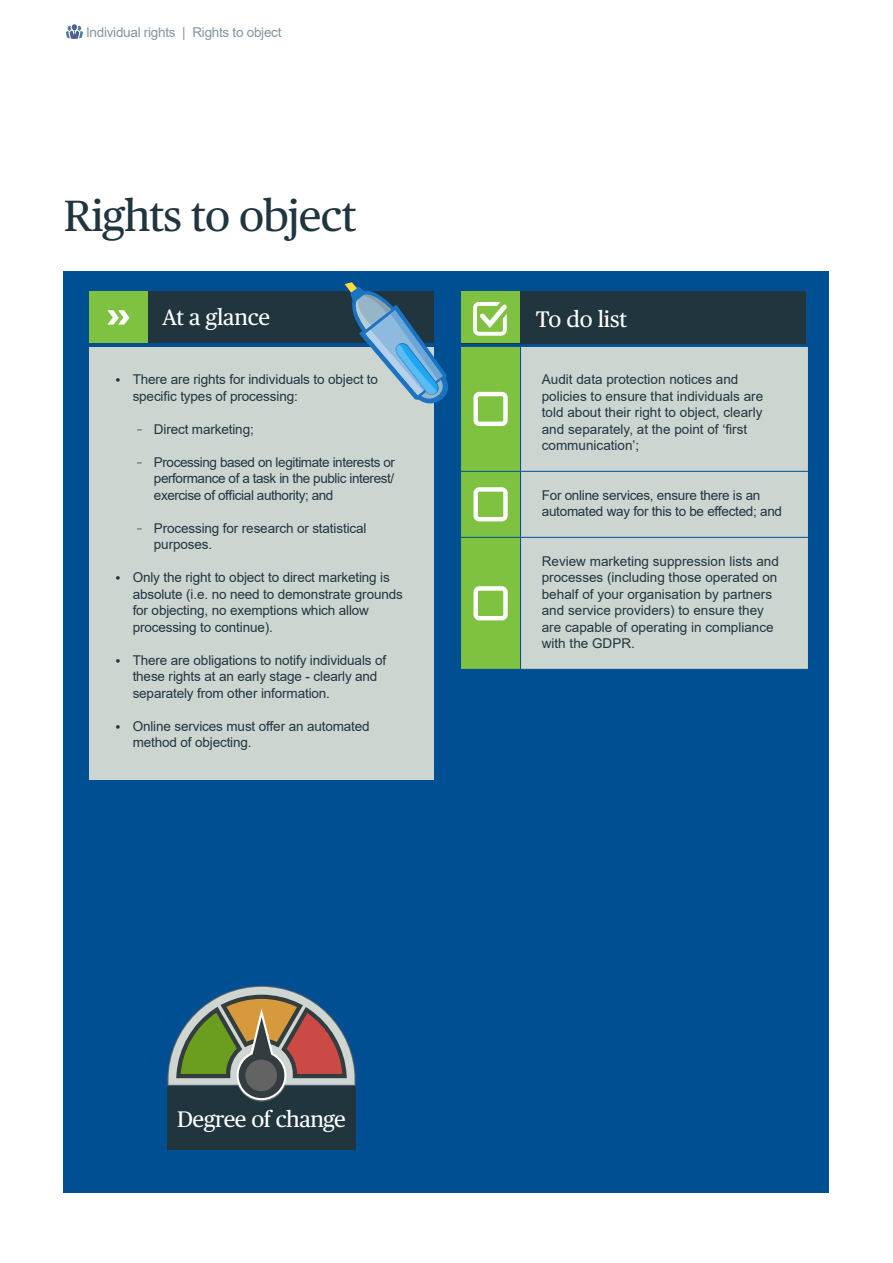
<style>
.page{position:relative;width:893px;height:1263px;background:#fff}
.page>*{position:absolute;margin:0;border:0;box-sizing:border-box;transform-origin:0 0}
.Heading{font:43.65px "Publico Text";letter-spacing:-.02em;color:#21353f}
.Speed_Read{font:22.5px "Publico Text";letter-spacing:-.01em;color:#fff}
.Speed_Read_Body{font:22.5px "Publico Text";letter-spacing:-.02em;color:#fff}
.Actions_List{font:13.5px/16.5px "Arial";letter-spacing:-.01em;color:#21353f}
.Breadcrumb{font:13.5px "Arial";letter-spacing:-.02em;color:#83969f}
.s1{font-family:"Publico Text";font-size:12px}
</style>
<div class="page">
<svg style="left:66px;top:24px;width:17px;height:15px"></svg>
<div style="left:64px;top:271px;width:765px;height:921px;background:#004f92"></div>
<div style="left:89px;top:347px;width:345px;height:433px;background:#cdd5d1"></div>
<div style="left:130px;top:291px;width:304px;height:52px;background:#21353f"></div>
<div style="left:89px;top:291px;width:59px;height:52px;background:#7fc241"></div>
<svg style="left:107px;top:310px;width:23px;height:15px"></svg>
<div style="left:461px;top:291px;width:344px;height:52px;background:#21353f"></div>
<div style="left:521px;top:347px;width:287px;height:322px;background:#cdd5d1"></div>
<hr style="left:521px;top:471px;width:287px;height:1px;background:#004f92">
<hr style="left:521px;top:537px;width:287px;height:1px;background:#004f92">
<svg style="left:461px;top:347px;width:60px;height:322px;background:#88c550"></svg>
<div style="left:461px;top:291px;width:58px;height:52px;background:#7fc241"></div>
<svg style="left:473px;top:302px;width:34px;height:34px"></svg>
<svg style="left:345px;top:282px;width:103px;height:122px"></svg>
<div style="left:167px;top:1086px;width:189px;height:63px;background:#21353f"></div>
<svg style="left:167px;top:985px;width:189px;height:117px"></svg>
<p class="Breadcrumb" style="left:86px;top:23px;width:197px">Individual rights | Rights to object</p>
<p class="Heading" style="left:64px;top:183px;width:294px">Rights to object</p>
<p class="Speed_Read" style="left:162px;top:301px;width:110px">At a glance</p>
<p class="Actions_List" style="left:133px;top:371px;width:247px;text-indent:-17px"><span class="s1">•</span> There are rights for individuals to object to specific types of processing:</p>
<p class="Actions_List" style="left:137px;top:420px;width:118px"><span class="s1">−</span> Direct marketing;</p>
<p class="Actions_List" style="left:154px;top:453px;width:243px;text-align:justify;text-indent:-17px"><span class="s1">−</span> Processing based on legitimate interests or performance of a task in the public interest/ exercise of official authority; and</p>
<p class="Actions_List" style="left:154px;top:519px;width:214px;text-indent:-17px"><span class="s1">−</span> Processing for research or statistical purposes.</p>
<p class="Actions_List" style="left:133px;top:569px;width:272px;text-indent:-17px"><span class="s1">•</span> Only the right to object to direct marketing is absolute (i.e. no need to demonstrate grounds for objecting, no exemptions which allow processing to continue).</p>
<p class="Actions_List" style="left:133px;top:651px;width:255px;text-indent:-17px"><span class="s1">•</span> There are obligations to notify individuals of these rights at an early stage - clearly and separately from other information.</p>
<p class="Actions_List" style="left:133px;top:717px;width:239px;text-indent:-17px"><span class="s1">•</span> Online services must offer an automated method of objecting.</p>
<p class="Speed_Read" style="left:536px;top:302px;width:93px">To do list</p>
<p class="Actions_List" style="left:542px;top:371px;width:223px">Audit data protection notices and policies to ensure that individuals are told about their right to object, clearly and separately, at the point of ‘first communication’;</p>
<p class="Actions_List" style="left:542px;top:486px;width:242px">For online services, ensure there is an automated way for this to be effected; and</p>
<p class="Actions_List" style="left:542px;top:552px;width:239px">Review marketing suppression lists and processes (including those operated on behalf of your organisation by partners and service providers) to ensure they are capable of operating in compliance with the GDPR.</p>
<p class="Speed_Read_Body" style="left:177px;top:1102px;width:170px">Degree of change</p>
</div>
